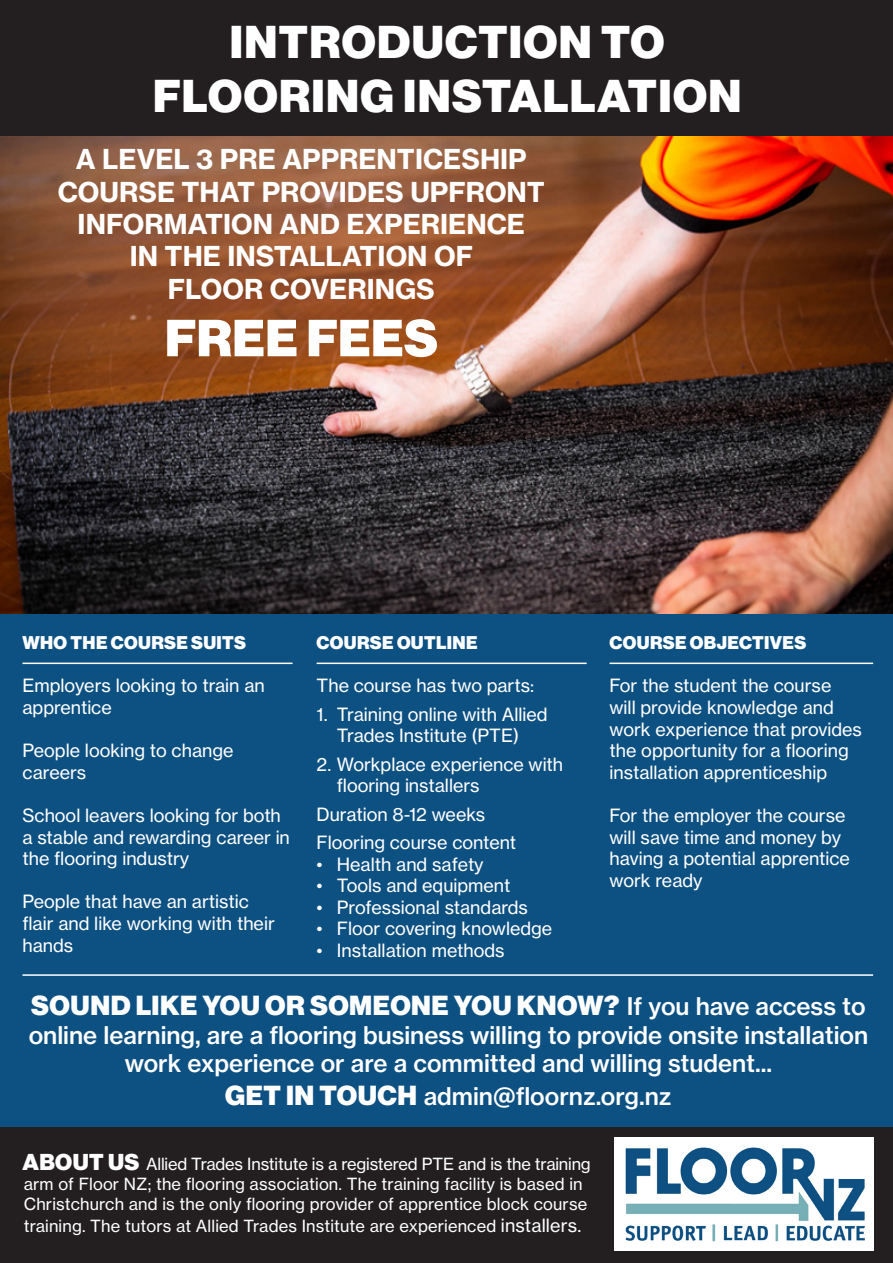
<style>
.page{position:relative;width:893px;height:1263px;background:#fff}
.page>*{position:absolute;margin:0;border:0;box-sizing:border-box;transform-origin:0 0}
.t1{font:51px "N Haas Grotesk DS Pro 95 Blk";letter-spacing:.01em;color:#fff}
.t2{font:45px "N Haas Grotesk DS Pro 95 Blk";letter-spacing:.03em;color:#fff}
.t3{font:27px/32.4px "N Haas Grotesk TX Pro 75 Bd";color:#fff;text-align:center}
.t4{font:27px "N Haas Grotesk DS Pro 95 Blk";letter-spacing:.02em;color:#fff}
.t5{font:24px/28.8px "N Haas Grotesk TX Pro 65 Md";color:#fff;text-align:center}
.t6{font:22.5px "N Haas Grotesk DS Pro 95 Blk";letter-spacing:.02em;color:#fff}
.t7{font:18px/21.6px "N Haas Grotesk TX Pro 55 Rg";color:#fff}
.t8{font:18px "N Haas Grotesk DS Pro 95 Blk";letter-spacing:.02em;color:#fff}
.t9{font:16.5px/19.8px "N Haas Grotesk TX Pro 55 Rg";letter-spacing:.01em;color:#fff}
.t10{font:16.5px "N Haas Grotesk TX Pro 55 Rg";letter-spacing:-.01em;color:#fff}
.s1{font-family:"N Haas Grotesk TX Pro 65 Md";font-size:24px}
.s2{font-family:"N Haas Grotesk DS Pro 95 Blk";font-size:27px}
.s3{font-size:18px}
</style>
<div class="page">
<img style="left:1px;top:136px;width:892px;height:478px">
<div style="left:1px;top:0;width:892px;height:136px;background:#231f20"></div>
<div style="left:0;top:614px;width:893px;height:524px;background:#0d5082"></div>
<div style="left:0;top:1127px;width:893px;height:136px;background:#231f20"></div>
<hr style="left:22px;top:662px;width:270px;height:2px;background:#fff">
<hr style="left:317px;top:662px;width:270px;height:2px;background:#fff">
<hr style="left:609px;top:662px;width:264px;height:2px;background:#fff">
<img style="left:615px;top:1138px;width:258px;height:113px">
<div style="left:838px;top:1161px;width:29px;height:17px;background:#fff"></div>
<hr style="left:22px;top:974px;width:851px;height:2px;background:#fff">
<p class="t2" style="left:230px;top:16px;width:436px">INTRODUCTION TO</p>
<p class="t2" style="left:153px;top:70px;width:590px">FLOORING INSTALLATION</p>
<p class="t3" style="left:58px;top:143px;width:489px">A LEVEL 3 PRE APPRENTICESHIP<br>COURSE THAT PROVIDES UPFRONT<br>INFORMATION AND EXPERIENCE</p>
<p class="t3" style="left:130px;top:240px;width:345px">IN THE INSTALLATION OF</p>
<p class="t3" style="left:168px;top:273px;width:269px">FLOOR COVERINGS</p>
<p class="t1" style="left:165px;top:308px;width:274px">FREE FEES</p>
<p class="t8" style="left:22px;top:632px;width:225px">WHO THE COURSE SUITS</p>
<p class="t7" style="left:22px;top:675px;width:244px">Employers looking to train an apprentice</p>
<p class="t7" style="left:22px;top:740px;width:212px">People looking to change careers</p>
<p class="t7" style="left:22px;top:804px;width:269px">School leavers looking for both a stable and rewarding career in the flooring industry</p>
<p class="t7" style="left:22px;top:891px;width:254px">People that have an artistic flair and like working with their hands</p>
<p class="t8" style="left:317px;top:632px;width:162px">COURSE OUTLINE</p>
<p class="t7" style="left:317px;top:675px;width:219px">The course has two parts:</p>
<p class="t7" style="left:317px;top:703px;width:232px;text-align:center">1. Training online with Allied<br>Trades Institute (PTE)</p>
<p class="t7" style="left:337px;top:753px;width:228px;text-indent:-20px">2. Workplace experience with flooring installers</p>
<p class="t7" style="left:317px;top:803px;width:170px">Duration 8-12 weeks</p>
<p class="t7" style="left:317px;top:831px;width:201px">Flooring course content</p>
<p class="t7" style="left:317px;top:853px;width:169px">• Health and safety</p>
<p class="t7" style="left:317px;top:875px;width:195px">• Tools and equipment</p>
<p class="t7" style="left:317px;top:896px;width:213px">• Professional standards</p>
<p class="t7" style="left:317px;top:918px;width:237px">• Floor covering knowledge</p>
<p class="t7" style="left:317px;top:939px;width:189px">• Installation methods</p>
<p class="t8" style="left:609px;top:632px;width:198px">COURSE OBJECTIVES</p>
<p class="t7" style="left:609px;top:675px;width:254px">For the student the course will provide knowledge and work experience that provides the opportunity for a flooring installation apprenticeship</p>
<p class="t7" style="left:609px;top:804px;width:242px">For the employer the course will save time and money by having a potential apprentice work ready</p>
<p class="t4" style="left:31px;top:989px;width:836px">SOUND LIKE YOU OR SOMEONE YOU KNOW? <span class="s1">If you have access to</span></p>
<p class="t5" style="left:29px;top:1020px;width:841px">online learning, are a flooring business willing to provide onsite installation work experience or are a committed and willing student...</p>
<p class="t5" style="left:225px;top:1082px;width:448px"><span class="s2">GET IN TOUCH</span> admin@floornz.org.nz</p>
<p class="t6" style="left:22px;top:1149px;width:118px">ABOUT US</p>
<p class="t10" style="left:146px;top:1154px;width:446px">Allied Trades Institute is a registered PTE and is the training</p>
<p class="t9" style="left:24px;top:1174px;width:565px">arm of Floor NZ; the flooring association. The training facility is based in<br>Christchurch and is the only flooring provider of apprentice block course</p>
<p class="t9" style="left:24px;top:1216px;width:559px">training. The tutors at Allied Trades Institute are experienced <span class="s3">installers.</span></p>
</div>
